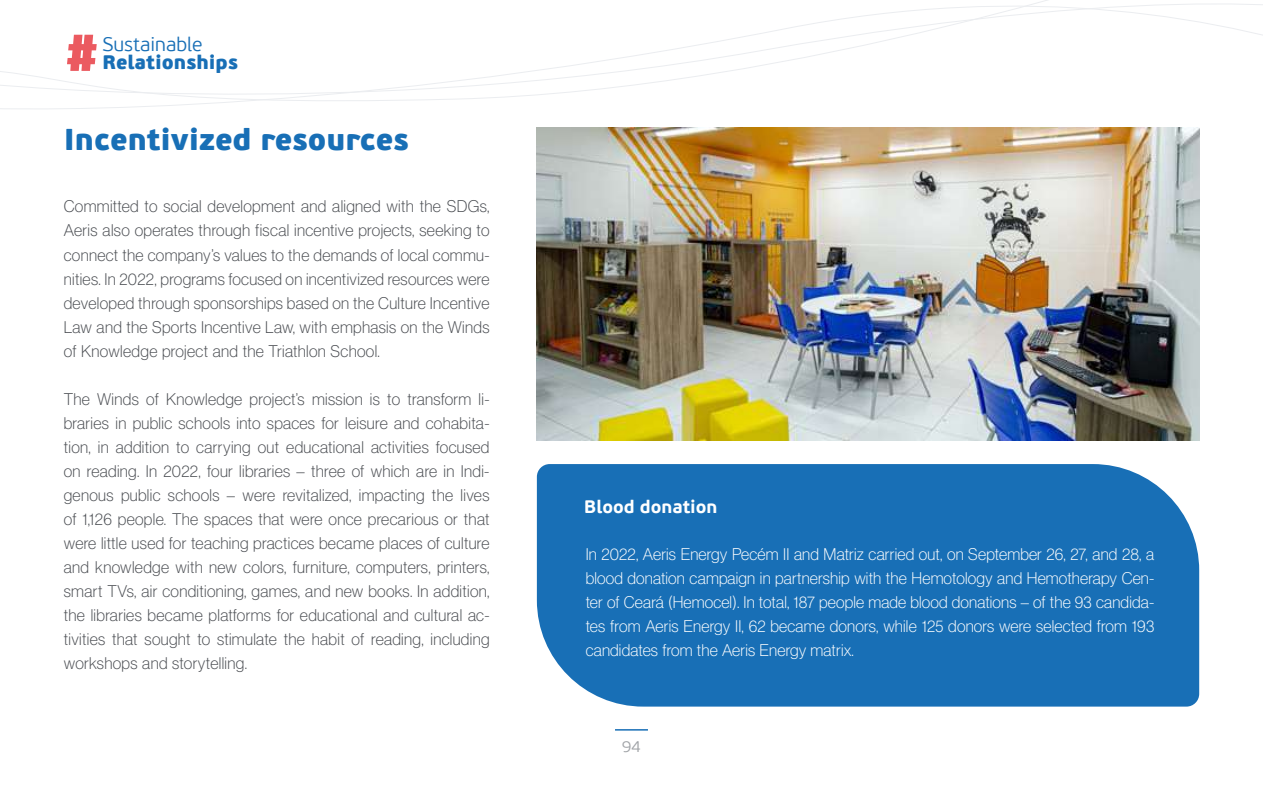
<style>
.page{position:relative;width:1263px;height:796px;background:#fff}
.page>*{position:absolute;margin:0;border:0;box-sizing:border-box;transform-origin:0 0}
.t1{font:900 30px "PF Beau Sans Pro";color:#186fb6}
.t2{font:900 19.5px "PF Beau Sans Pro";color:#186fb6}
.t3{font:300 19.5px "PF Beau Sans Pro";color:#186fb6}
.t4{font:700 18px "PF Beau Sans Pro";color:#fff}
.t5{font:16.5px/24px "N Haas Grotesk DS Pro 35 X Lt";letter-spacing:.02em;color:#484b50;text-align:justify}
.t6{font:16.5px/24px "N Haas Grotesk DS Pro 35 X Lt";letter-spacing:.01em;color:#fff;text-align:justify}
.t7{font:300 15.75px "PF Beau Sans Pro";color:#9fa2a6}
</style>
<div class="page">
<hr style="left:615px;top:728px;width:33px;height:2px;background:#186fb6">
<svg style="left:0;top:0;width:1180px;height:109px"></svg>
<div style="left:537px;top:464px;width:662px;height:242px;background:#186fb6"></div>
<img style="left:537px;top:128px;width:662px;height:312px">
<p class="t3" style="left:102px;top:33px;width:101px">Sustainable</p>
<p class="t2" style="left:102px;top:50px;width:137px">Relationships</p>
<h1 class="t1" style="left:64px;top:120px;width:347px">Incentivized resources</h1>
<p class="t5" style="left:64px;top:194px;width:427px">Committed to social development and aligned with the SDGs, Aeris also operates through fiscal incentive projects, seeking to connect the company’s values to the demands of local commu&shy;nities. In 2022, programs focused on incentivized resources were developed through sponsorships based on the Culture Incentive Law and the Sports Incentive Law, with emphasis on the Winds of Knowledge project and the Triathlon School.</p>
<p class="t5" style="left:64px;top:386px;width:427px">The Winds of Knowledge project’s mission is to transform li&shy;braries in public schools into spaces for leisure and cohabita&shy;tion, in addition to carrying out educational activities focused on reading. In 2022, four libraries – three of which are in Indi&shy;genous public schools – were revitalized, impacting the lives of 1,126 people. The spaces that were once precarious or that were little used for teaching practices became places of culture and knowledge with new colors, furniture, computers, printers, smart TVs, air conditioning, games, and new books. In addition, the libraries became platforms for educational and cultural ac&shy;tivities that sought to stimulate the habit of reading, including workshops and storytelling.</p>
<p class="t4" style="left:584px;top:495px;width:135px">Blood donation</p>
<p class="t6" style="left:586px;top:542px;width:570px">In 2022, Aeris Energy Pecém II and Matriz carried out, on September 26, 27, and 28, a blood donation campaign in partnership with the Hemotology and Hemotherapy Cen&shy;ter of Ceará (Hemocel). In total, 187 people made blood donations – of the 93 candida&shy;tes from Aeris Energy II, 62 became donors, while 125 donors were selected from 193 candidates from the Aeris Energy matrix.</p>
<p class="t7" style="left:622px;top:737px;width:20px">94</p>
</div>
